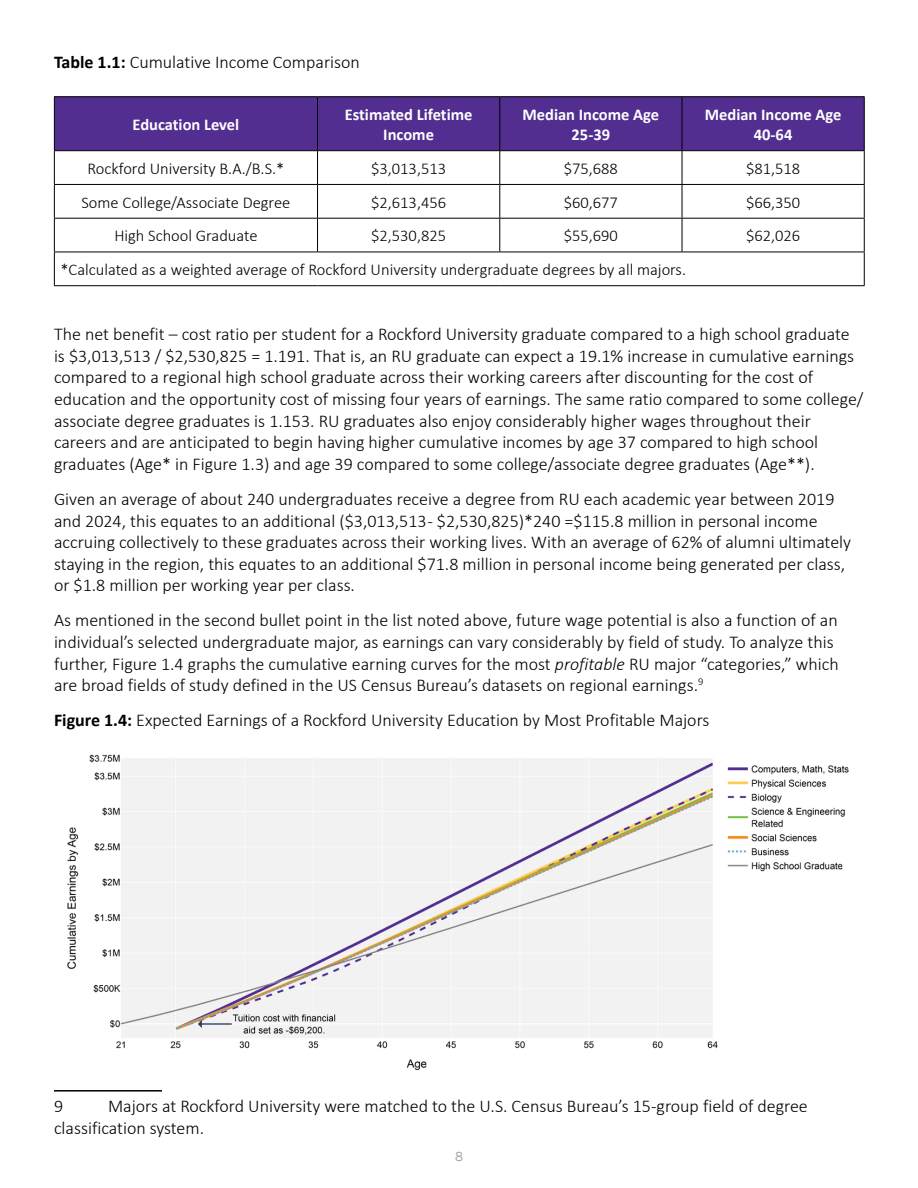
<style>
.page{position:relative;width:918px;height:1188px;background:#fff}
.page>*{position:absolute;margin:0;border:0;box-sizing:border-box;transform-origin:0 0}
.t1{font:300 18px/21.6px "Calibri";color:#000}
.t2{font:300 16.5px "Calibri";color:#000}
.t3{font:700 16.5px/19.8px "Calibri";color:#fff;text-align:center}
.t4{font:13.5px "Franklin Gothic";color:#a5a7aa}
.s1{font-weight:700}
.s2{font-style:italic}
</style>
<div class="page">
<hr style="left:54px;top:1090px;width:108px;height:2px;background:#000">
<div style="left:55px;top:97px;width:809px;height:53px;background:#522e91"></div>
<hr style="left:54px;top:151px;width:1px;height:33px;background:#000">
<hr style="left:317px;top:151px;width:1px;height:33px;background:#000">
<hr style="left:499px;top:151px;width:1px;height:33px;background:#000">
<hr style="left:682px;top:151px;width:1px;height:33px;background:#000">
<hr style="left:864px;top:151px;width:1px;height:33px;background:#000">
<hr style="left:54px;top:184px;width:264px;height:1px;background:#000">
<hr style="left:54px;top:185px;width:1px;height:33px;background:#000">
<hr style="left:318px;top:184px;width:182px;height:1px;background:#000">
<hr style="left:317px;top:185px;width:1px;height:33px;background:#000">
<hr style="left:500px;top:184px;width:182px;height:1px;background:#000">
<hr style="left:499px;top:185px;width:1px;height:33px;background:#000">
<hr style="left:682px;top:184px;width:183px;height:1px;background:#000">
<hr style="left:682px;top:185px;width:1px;height:33px;background:#000">
<hr style="left:864px;top:185px;width:1px;height:33px;background:#000">
<hr style="left:54px;top:218px;width:264px;height:1px;background:#000">
<hr style="left:54px;top:219px;width:1px;height:33px;background:#000">
<hr style="left:318px;top:218px;width:182px;height:1px;background:#000">
<hr style="left:317px;top:219px;width:1px;height:33px;background:#000">
<hr style="left:500px;top:218px;width:182px;height:1px;background:#000">
<hr style="left:499px;top:219px;width:1px;height:33px;background:#000">
<hr style="left:682px;top:218px;width:183px;height:1px;background:#000">
<hr style="left:682px;top:219px;width:1px;height:33px;background:#000">
<hr style="left:864px;top:219px;width:1px;height:33px;background:#000">
<hr style="left:54px;top:252px;width:264px;height:1px;background:#000">
<hr style="left:54px;top:252px;width:1px;height:33px;background:#000">
<hr style="left:318px;top:252px;width:182px;height:1px;background:#000">
<hr style="left:500px;top:252px;width:182px;height:1px;background:#000">
<hr style="left:682px;top:252px;width:183px;height:1px;background:#000">
<hr style="left:864px;top:252px;width:1px;height:33px;background:#000">
<hr style="left:54px;top:285px;width:264px;height:1px;background:#000">
<hr style="left:318px;top:285px;width:182px;height:1px;background:#000">
<hr style="left:500px;top:285px;width:182px;height:1px;background:#000">
<hr style="left:682px;top:285px;width:183px;height:1px;background:#000">
<hr style="left:54px;top:96px;width:264px;height:1px;background:#000">
<hr style="left:54px;top:97px;width:1px;height:53px;background:#000">
<hr style="left:318px;top:96px;width:182px;height:1px;background:#000">
<hr style="left:317px;top:97px;width:1px;height:53px;background:#000">
<hr style="left:500px;top:96px;width:182px;height:1px;background:#000">
<hr style="left:499px;top:97px;width:1px;height:53px;background:#000">
<hr style="left:682px;top:96px;width:183px;height:1px;background:#000">
<hr style="left:682px;top:97px;width:1px;height:53px;background:#000">
<hr style="left:864px;top:97px;width:1px;height:53px;background:#000">
<hr style="left:54px;top:150px;width:264px;height:1px;background:#000">
<hr style="left:318px;top:150px;width:182px;height:1px;background:#000">
<hr style="left:500px;top:150px;width:182px;height:1px;background:#000">
<hr style="left:682px;top:150px;width:183px;height:1px;background:#000">
<img style="left:67px;top:754px;width:782px;height:316px">
<p class="t1" style="left:54px;top:51px;width:307px"><span class="s1">Table 1.1:</span> Cumulative Income Comparison</p>
<p class="t3" style="left:133px;top:114px;width:108px">Education Level</p>
<p class="t3" style="left:345px;top:104px;width:129px">Estimated Lifetime<br>Income</p>
<p class="t3" style="left:523px;top:104px;width:138px">Median Income Age<br>25-39</p>
<p class="t3" style="left:705px;top:104px;width:138px">Median Income Age<br>40-64</p>
<p class="t2" style="left:87px;top:158px;width:198px">Rockford University B.A./B.S. *</p>
<p class="t2" style="left:371px;top:158px;width:77px">$3,013,513</p>
<p class="t2" style="left:564px;top:158px;width:56px">$75,688</p>
<p class="t2" style="left:746px;top:158px;width:56px">$81,518</p>
<p class="t2" style="left:82px;top:192px;width:210px">Some College/Associate Degree</p>
<p class="t2" style="left:371px;top:192px;width:77px">$2,613,456</p>
<p class="t2" style="left:564px;top:192px;width:56px">$60,677</p>
<p class="t2" style="left:746px;top:192px;width:56px">$66,350</p>
<p class="t2" style="left:114px;top:226px;width:145px">High School Graduate</p>
<p class="t2" style="left:371px;top:226px;width:77px">$2,530,825</p>
<p class="t2" style="left:564px;top:226px;width:56px">$55,690</p>
<p class="t2" style="left:746px;top:226px;width:56px">$62,026</p>
<p class="t2" style="left:60px;top:259px;width:625px">*Calculated as a weighted average of Rockford University undergraduate degrees by all majors.</p>
<p class="t1" style="left:54px;top:323px;width:811px">The net benefit – cost ratio per student for a Rockford University graduate compared to a high school graduate is $3,013,513 / $2,530,825 = 1. 191. That is, an RU graduate can expect a 19. 1% increase in cumulative earnings compared to a regional high school graduate across their working careers after discounting for the cost of education and the opportunity cost of missing four years of earnings. The same ratio compared to some college/ associate degree graduates is 1. 153. RU graduates also enjoy considerably higher wages throughout their careers and are anticipated to begin having higher cumulative incomes by age 37 compared to high school graduates (Age* in Figure 1.3) and age 39 compared to some college/associate degree graduates (Age**).</p>
<p class="t1" style="left:54px;top:488px;width:799px">Given an average of about 240 undergraduates receive a degree from RU each academic year between 2019 and 2024, this equates to an additional ($3,013,513 - $2,530,825)*240 =$115.8 million in personal income accruing collectively to these graduates across their working lives. With an average of 62% of alumni ultimately staying in the region, this equates to an additional $71.8 million in personal income being generated per class, or $1.8 million per working year per class.</p>
<p class="t1" style="left:54px;top:609px;width:786px">As mentioned in the second bullet point in the list noted above, future wage potential is also a function of an individual’s selected undergraduate major, as earnings can vary considerably by field of study. To analyze this further, Figure 1.4 graphs the cumulative earning curves for the most <span class="s2">profitable</span> RU major “categories,” which are broad fields of study defined in the US Census Bureau’s datasets on regional earnings. <sup>9</sup></p>
<p class="t1" style="left:54px;top:709px;width:657px"><span class="s1">Figure 1.4:</span> Expected Earnings of a Rockford University Education by Most Profitable Majors</p>
<p class="t1" style="left:54px;top:1095px;width:755px;text-indent:54px">Majors at Rockford University were matched to the U.S. Census Bureau’s 15-group field of degree classification system.</p>
<p class="t1" style="left:54px;top:1095px;width:11px">9</p>
<p class="t4" style="left:455px;top:1148px;width:9px">8</p>
</div>
